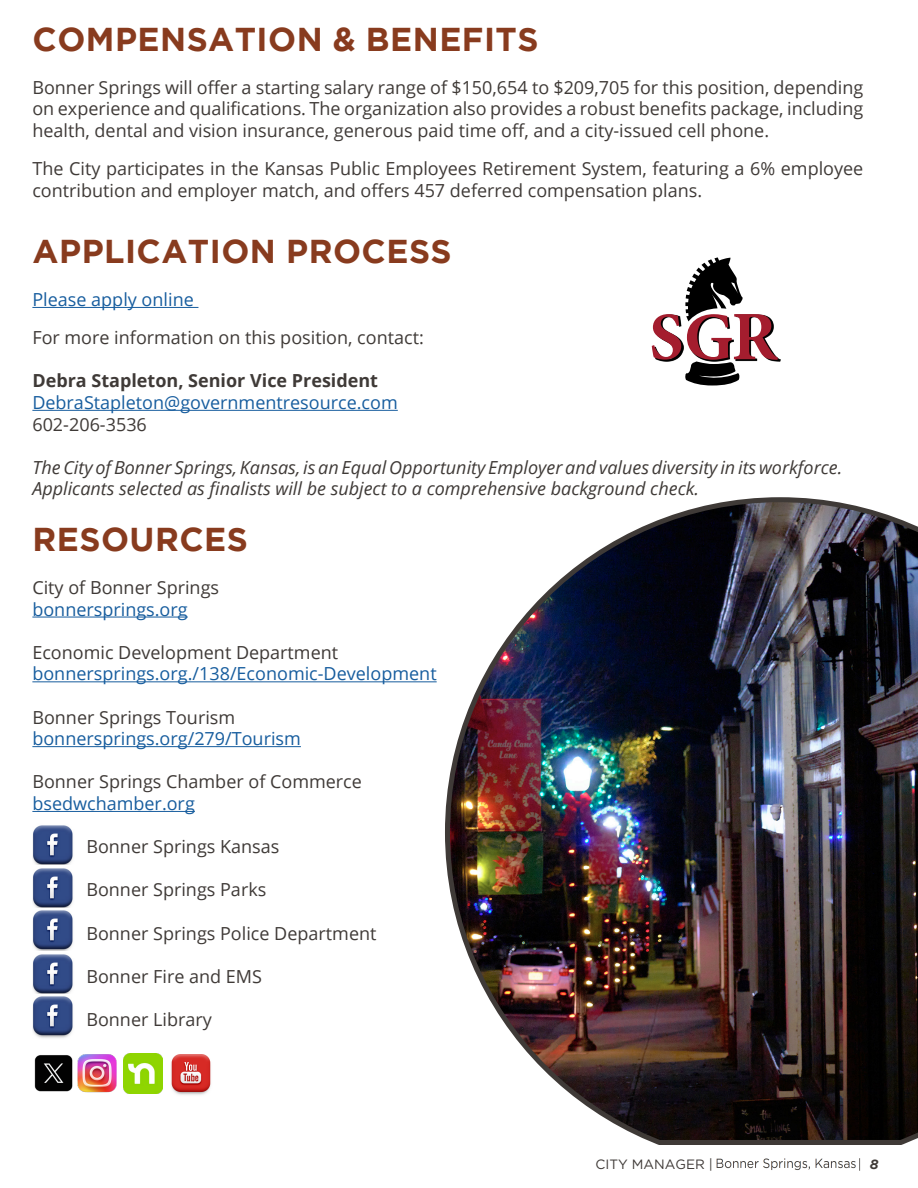
<style>
.page{position:relative;width:918px;height:1188px;background:#fff}
.page>*{position:absolute;margin:0;border:0;box-sizing:border-box;transform-origin:0 0}
.t1{font:700 33px "Gotham";letter-spacing:.015em;color:#883b1e}
.text{font:18px/21.6px "Open Sans";color:#3f3a37;text-align:justify}
.text-2{font:italic 18px/21.6px "Open Sans";color:#3f3a37}
.text-3{font:18px "Open Sans";color:#175d9e}
.text-4{font:700 18px "Open Sans";color:#3f3a37}
</style>
<div class="page">
<img style="left:445px;top:497px;width:473px;height:648px">
<hr style="left:32px;top:307px;width:166px;height:1px;background:#175d9e">
<hr style="left:32px;top:410px;width:366px;height:1px;background:#175d9e">
<hr style="left:32px;top:617px;width:156px;height:1px;background:#175d9e">
<hr style="left:32px;top:681px;width:405px;height:1px;background:#175d9e">
<hr style="left:32px;top:746px;width:269px;height:1px;background:#175d9e">
<hr style="left:32px;top:811px;width:163px;height:1px;background:#175d9e">
<svg style="left:652px;top:257px;width:126px;height:129px"></svg>
<img style="left:32px;top:825px;width:41px;height:40px">
<img style="left:32px;top:868px;width:41px;height:40px">
<img style="left:32px;top:910px;width:41px;height:41px">
<img style="left:32px;top:954px;width:41px;height:40px">
<img style="left:32px;top:996px;width:41px;height:42px">
<img style="left:34px;top:1055px;width:39px;height:37px">
<img style="left:77px;top:1054px;width:40px;height:39px">
<img style="left:123px;top:1053px;width:40px;height:40px">
<img style="left:171px;top:1054px;width:40px;height:41px">
<img style="left:716px;top:1158px;width:140px;height:12px">
<p class="t1" style="left:33px;top:20px;width:507px">COMPENSATION &amp; BENEFITS</p>
<p class="text" style="left:32px;top:76px;width:833px">Bonner Springs will offer a starting salary range of $150,654 to $209,705 for this position, depending on experience and qualifications. The organization also provides a robust benefits package, including health, dental and vision insurance, generous paid time off, and a city-issued cell phone.</p>
<p class="text" style="left:32px;top:157px;width:833px">The City participates in the Kansas Public Employees Retirement System, featuring a 6% employee contribution and employer match, and offers 457 deferred compensation plans.</p>
<p class="t1" style="left:33px;top:233px;width:421px">APPLICATION PROCESS</p>
<p class="text-3" style="left:32px;top:287px;width:163px">Please apply online</p>
<p class="text" style="left:32px;top:326px;width:393px">For more information on this position, contact:</p>
<p class="text-4" style="left:32px;top:368px;width:347px">Debra Stapleton, Senior Vice President</p>
<p class="text-3" style="left:32px;top:390px;width:367px">DebraStapleton@governmentresource.com</p>
<p class="text" style="left:32px;top:413px;width:116px">602-206-3536</p>
<p class="text-2" style="left:32px;top:456px;width:811px">The City of Bonner Springs, Kansas, is an Equal Opportunity Employer and values diversity in its workforce.<br>Applicants selected as finalists will be subject to a comprehensive background check.</p>
<p class="t1" style="left:33px;top:521px;width:217px">RESOURCES</p>
<p class="text" style="left:32px;top:576px;width:188px">City of Bonner Springs</p>
<p class="text-3" style="left:32px;top:597px;width:157px">bonnersprings.org</p>
<p class="text" style="left:32px;top:641px;width:307px">Economic Development Department</p>
<p class="text-3" style="left:32px;top:662px;width:406px">bonnersprings.org./138/Economic-Development</p>
<p class="text" style="left:32px;top:706px;width:204px">Bonner Springs Tourism</p>
<p class="text-3" style="left:32px;top:726px;width:270px">bonnersprings.org/279/Tourism</p>
<p class="text" style="left:32px;top:771px;width:331px">Bonner Springs Chamber of Commerce</p>
<p class="text-3" style="left:32px;top:791px;width:164px">bsedwchamber.org</p>
<p class="text" style="left:86px;top:835px;width:195px">Bonner Springs Kansas</p>
<p class="text" style="left:86px;top:879px;width:181px">Bonner Springs Parks</p>
<p class="text" style="left:86px;top:922px;width:292px">Bonner Springs Police Department</p>
<p class="text" style="left:86px;top:965px;width:177px">Bonner Fire and EMS</p>
<p class="text" style="left:86px;top:1008px;width:127px">Bonner Library</p>
</div>
